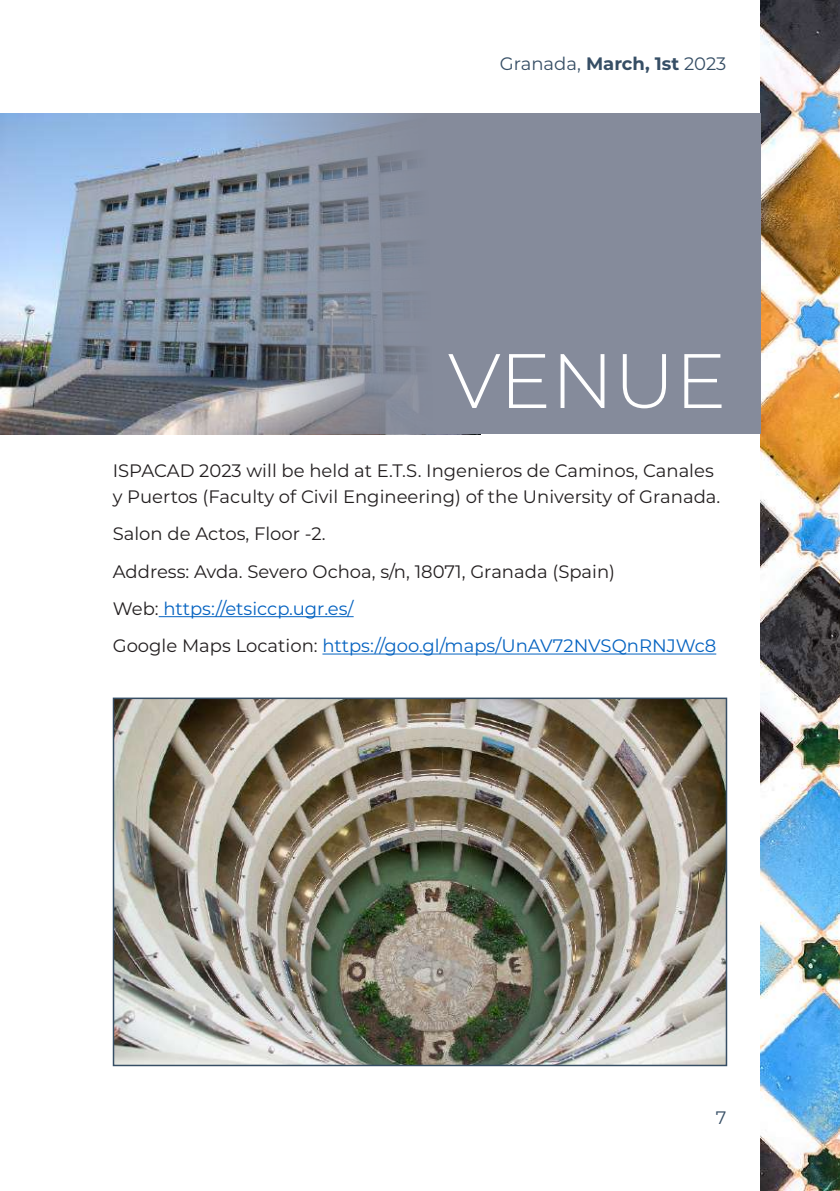
<style>
.page{position:relative;width:840px;height:1191px;background:#fff}
.page>*{position:absolute;margin:0;border:0;box-sizing:border-box;transform-origin:0 0}
.t1{font:300 77px "Montserrat";color:#fff}
.t2{font:18px/37.4px "Montserrat";color:#231f20}
.t3{font:18px "Montserrat";color:#364e65}
.s1{font-weight:700}
.s2{color:#0563c1}
</style>
<div class="page">
<img style="left:760px;top:0;width:79px;height:1191px">
<img style="left:0;top:113px;width:226px;height:321px">
<svg style="left:226px;top:113px;width:534px;height:321px;background:#848b9a"></svg>
<img style="left:116px;top:700px;width:607px;height:363px">
<div style="left:113px;top:697px;width:613px;height:369px;border:2px solid #364e65"></div>
<hr style="left:159px;top:616px;width:194px;height:1px;background:#0563c1">
<hr style="left:322px;top:653px;width:393px;height:1px;background:#0563c1">
<p class="t3" style="left:499px;top:51px;width:228px">Granada, <span class="s1">March, 1st</span> 2023</p>
<h1 class="t1" style="left:447px;top:328px;width:280px">VENUE</h1>
<p class="t2" style="left:113px;top:457px;width:608px;line-height:26px">ISPACAD 2023 will be held at E.T.S. Ingenieros de Caminos, Canales y Puertos (Faculty of Civil Engineering) of the University of Granada.</p>
<p class="t2" style="left:113px;top:514px;width:604px">Salon de Actos, Floor -2.<br>Address: Avda. Severo Ochoa, s/n, 18071, Granada (Spain)<br>Web: <span class="s2">https://etsiccp.ugr.es/<br></span>Google Maps Location: <span class="s2">https://goo.gl/maps/UnAV72NVSQnRNJWc8</span></p>
<p class="t3" style="left:715px;top:1105px;width:12px">7</p>
</div>
